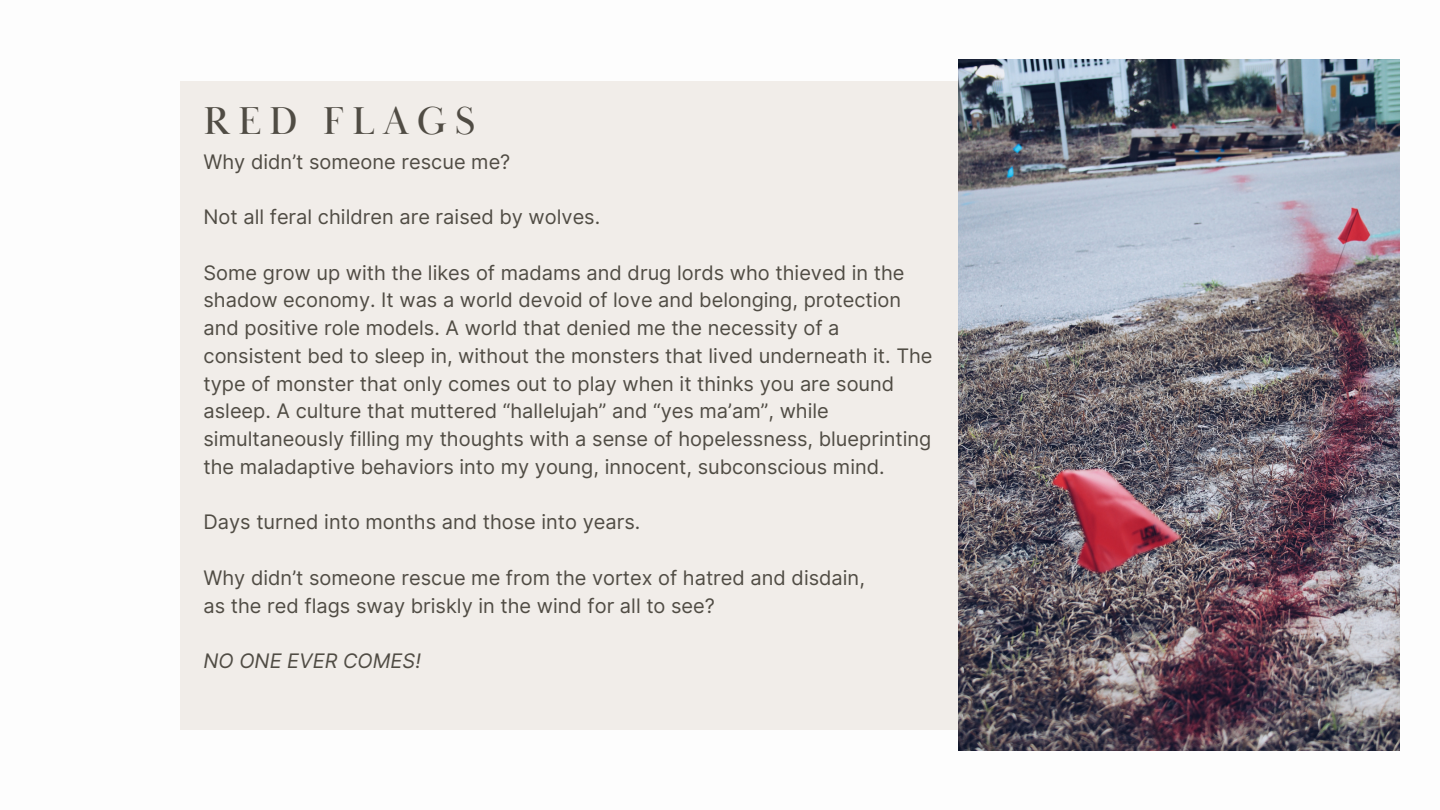
<style>
.page{position:relative;width:1440px;height:810px;background:#fff}
.page>*{position:absolute;margin:0;border:0;box-sizing:border-box;transform-origin:0 0}
.t1{font:40px "Baskerville Display PT";letter-spacing:.2em;color:#504c44}
.t2{font:20px/27.8px "Inter";color:#504c44}
.t3{font:italic 20px "Inter";color:#504c44}
</style>
<div class="page">
<div style="left:180px;top:81px;width:896px;height:648px;background:#f1ede9"></div>
<img style="left:958px;top:59px;width:442px;height:692px">
<h1 class="t1" style="left:204px;top:96px;width:273px">RED FLAGS</h1>
<p class="t2" style="left:204px;top:147px;width:308px">Why didn’t someone rescue me?</p>
<p class="t2" style="left:204px;top:203px;width:398px">Not all feral children are raised by wolves.</p>
<p class="t2" style="left:204px;top:258px;width:731px">Some grow up with the likes of madams and drug lords who thieved in the shadow economy. It was a world devoid of love and belonging, protection and positive role models. A world that denied me the necessity of a consistent bed to sleep in, without the monsters that lived underneath it. The type of monster that only comes out to play when it thinks you are sound asleep. A culture that muttered “hallelujah” and “yes ma’am”, while simultaneously filling my thoughts with a sense of hopelessness, blueprinting the maladaptive behaviors into my young, innocent, subconscious mind.</p>
<p class="t2" style="left:204px;top:508px;width:438px">Days turned into months and those into years.</p>
<p class="t2" style="left:204px;top:564px;width:663px">Why didn’t someone rescue me from the vortex of hatred and disdain, as the red flags sway briskly in the wind for all to see?</p>
<p class="t3" style="left:204px;top:649px;width:219px">NO ONE EVER COMES!</p>
</div>
